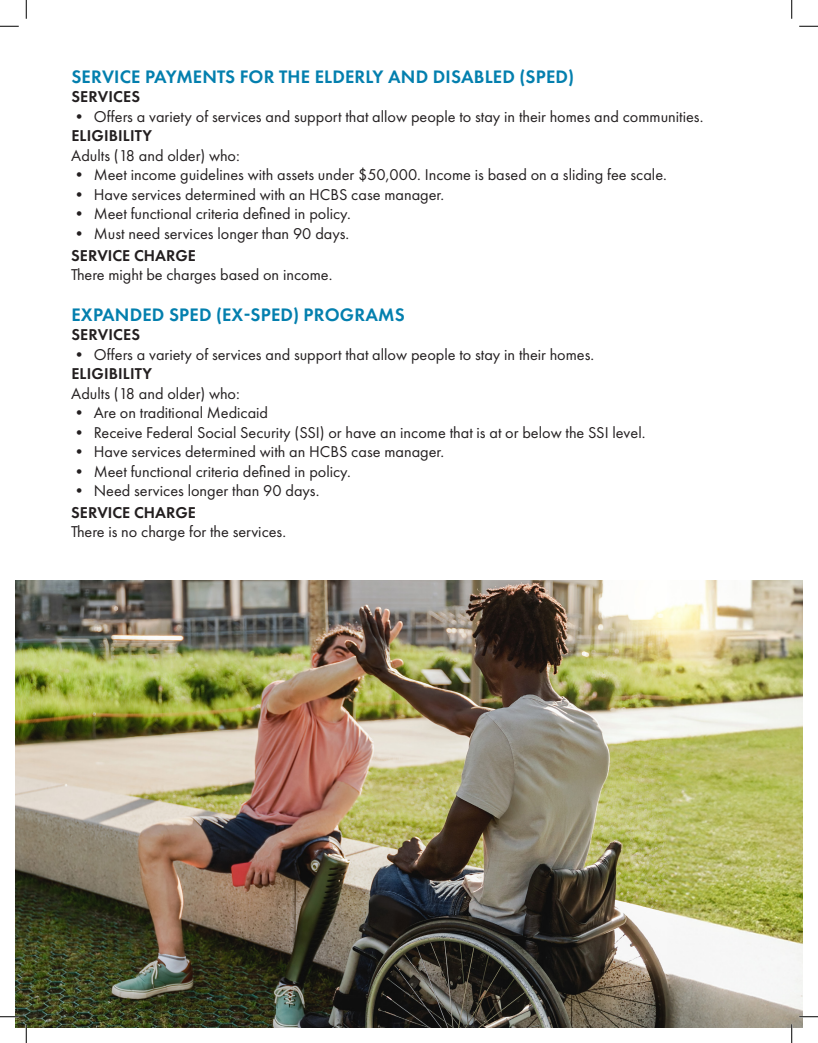
<style>
.page{position:relative;width:818px;height:1043px;background:#fff}
.page>*{position:absolute;margin:0;border:0;box-sizing:border-box;transform-origin:0 0}
.Paragraph_Style_1{font:600 18.75px "Futura PT";letter-spacing:.01em;color:#037fae}
.t1{font:16.25px "Futura PT";color:#231f20}
.t2{font:600 16.25px "Futura PT";letter-spacing:.01em;color:#231f20}
</style>
<div class="page">
<img style="left:15px;top:580px;width:787px;height:448px">
<svg style="left:0;top:25px;width:19px;height:2px"></svg>
<svg style="left:799px;top:25px;width:19px;height:2px"></svg>
<svg style="left:0;top:1015px;width:19px;height:2px"></svg>
<svg style="left:799px;top:1015px;width:19px;height:2px"></svg>
<svg style="left:25px;top:0;width:2px;height:19px"></svg>
<svg style="left:25px;top:1024px;width:2px;height:18px"></svg>
<svg style="left:791px;top:0;width:1px;height:19px"></svg>
<svg style="left:790px;top:1024px;width:2px;height:18px"></svg>
<p class="Paragraph_Style_1" style="left:71px;top:65px;width:504px">SERVICE PAYMENTS FOR THE ELDERLY AND DISABLED (SPED)</p>
<p class="t2" style="left:71px;top:87px;width:70px">SERVICES</p>
<p class="t1" style="left:71px;top:107px;width:633px">• Offers a variety of services and support that allow people to stay in their homes and communities.</p>
<p class="t2" style="left:71px;top:126px;width:82px">ELIGIBILITY</p>
<p class="t1" style="left:71px;top:146px;width:170px">Adults (18 and older) who:</p>
<p class="t1" style="left:71px;top:165px;width:597px">• Meet income guidelines with assets under $50,000. Income is based on a sliding fee scale.</p>
<p class="t1" style="left:71px;top:185px;width:374px">• Have services determined with an HCBS case manager.</p>
<p class="t1" style="left:71px;top:204px;width:281px">• Meet functional criteria defined in policy.</p>
<p class="t1" style="left:71px;top:224px;width:279px">• Must need services longer than 90 days.</p>
<p class="t2" style="left:71px;top:245px;width:126px">SERVICE CHARGE</p>
<p class="t1" style="left:71px;top:265px;width:262px">There might be charges based on income.</p>
<p class="Paragraph_Style_1" style="left:71px;top:302px;width:335px">EXPANDED SPED (EX-SPED) PROGRAMS</p>
<p class="t2" style="left:71px;top:324px;width:70px">SERVICES</p>
<p class="t1" style="left:71px;top:344px;width:524px">• Offers a variety of services and support that allow people to stay in their homes.</p>
<p class="t2" style="left:71px;top:363px;width:82px">ELIGIBILITY</p>
<p class="t1" style="left:71px;top:383px;width:170px">Adults (18 and older) who:</p>
<p class="t1" style="left:71px;top:403px;width:198px">• Are on traditional Medicaid</p>
<p class="t1" style="left:71px;top:422px;width:575px">• Receive Federal Social Security (SSI) or have an income that is at or below the SSI level.</p>
<p class="t1" style="left:71px;top:442px;width:374px">• Have services determined with an HCBS case manager.</p>
<p class="t1" style="left:71px;top:461px;width:281px">• Meet functional criteria defined in policy.</p>
<p class="t1" style="left:71px;top:481px;width:249px">• Need services longer than 90 days.</p>
<p class="t2" style="left:71px;top:502px;width:126px">SERVICE CHARGE</p>
<p class="t1" style="left:71px;top:522px;width:216px">There is no charge for the services.</p>
</div>
